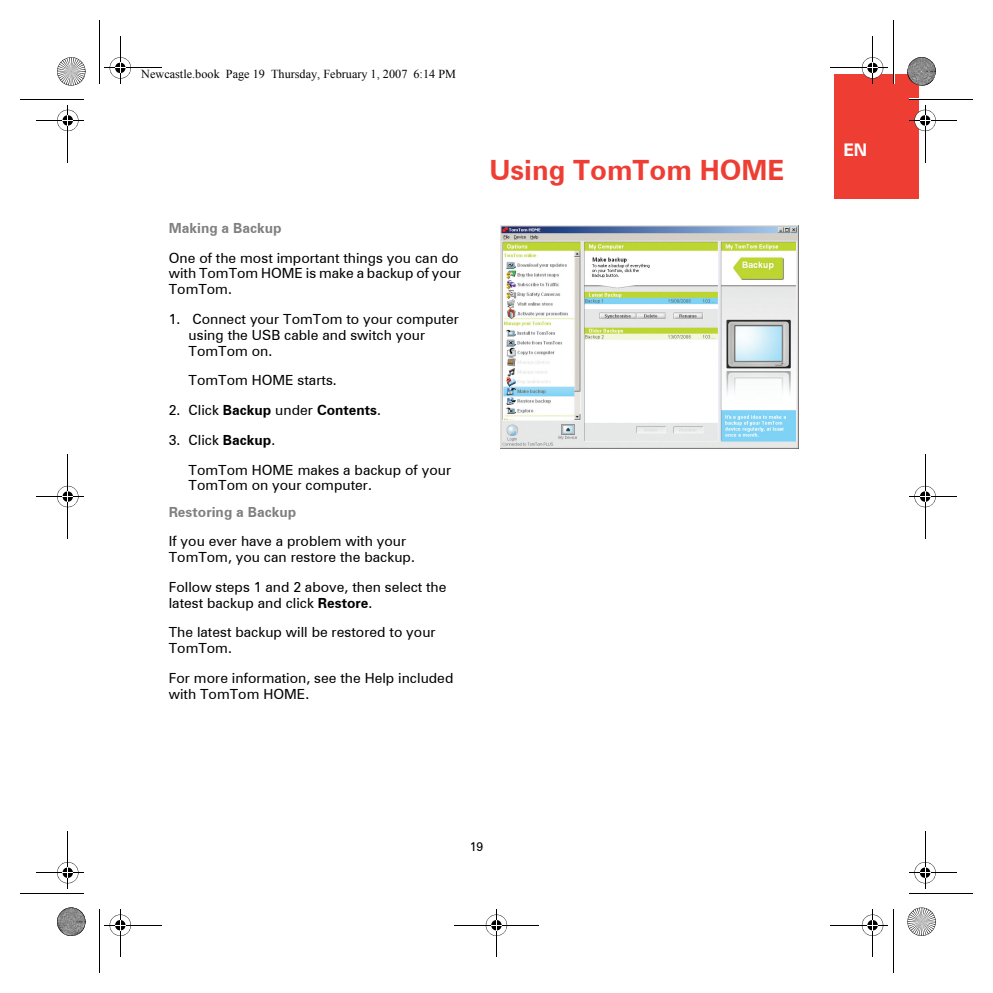
<style>
.page{position:relative;width:993px;height:993px;background:#fff}
.page>*{position:absolute;margin:0;border:0;box-sizing:border-box;transform-origin:0 0}
.t1{font:700 28px "Zurich WGL4 BT";color:#ee3e34}
.t2{font:700 17.5px "Zurich WGL4 BT";color:#fff}
.t3{font:14px/15.8px "Zurich WGL4 BT";color:#000}
.t4{font:700 14px "Zurich WGL4 BT";color:#000}
.t5{font:12.25px "Times New Roman";color:#000}
.t6{font:12.25px "Zurich WGL4 BT";color:#000}
.s1{font-weight:700;color:#808080}
.s2{font-weight:400}
.s3{font-weight:700}
</style>
<div class="page">
<div style="left:833px;top:75px;width:85px;height:124px;background:#ee3e34"></div>
<img style="left:500px;top:225px;width:298px;height:223px">
<hr style="left:892px;top:21px;width:2px;height:63px;background:#fff">
<hr style="left:20px;top:99px;width:63px;height:1px;background:#000">
<hr style="left:20px;top:893px;width:63px;height:1px;background:#000">
<hr style="left:909px;top:893px;width:63px;height:1px;background:#000">
<hr style="left:909px;top:99px;width:63px;height:1px;background:#000">
<hr style="left:99px;top:21px;width:1px;height:63px;background:#000">
<hr style="left:893px;top:21px;width:1px;height:63px;background:#000">
<hr style="left:893px;top:909px;width:1px;height:63px;background:#000">
<hr style="left:99px;top:909px;width:1px;height:63px;background:#000">
<hr style="left:36px;top:496px;width:47px;height:1px;background:#000">
<hr style="left:68px;top:454px;width:1px;height:84px;background:#000">
<svg style="left:57px;top:482px;width:22px;height:28px"></svg>
<hr style="left:909px;top:496px;width:47px;height:1px;background:#000">
<hr style="left:924px;top:454px;width:1px;height:84px;background:#000">
<svg style="left:914px;top:482px;width:21px;height:28px"></svg>
<hr style="left:454px;top:924px;width:84px;height:1px;background:#000">
<hr style="left:496px;top:909px;width:1px;height:47px;background:#000">
<svg style="left:485px;top:914px;width:22px;height:22px"></svg>
<hr style="left:104px;top:68px;width:58px;height:1px;background:#000">
<hr style="left:120px;top:36px;width:1px;height:48px;background:#000">
<svg style="left:109px;top:57px;width:22px;height:22px"></svg>
<hr style="left:830px;top:68px;width:58px;height:1px;background:#000">
<hr style="left:872px;top:36px;width:1px;height:48px;background:#000">
<svg style="left:861px;top:57px;width:22px;height:22px"></svg>
<hr style="left:104px;top:924px;width:58px;height:1px;background:#000">
<hr style="left:120px;top:909px;width:1px;height:47px;background:#000">
<svg style="left:109px;top:914px;width:22px;height:22px"></svg>
<hr style="left:830px;top:924px;width:58px;height:1px;background:#000">
<hr style="left:872px;top:909px;width:1px;height:47px;background:#000">
<svg style="left:861px;top:914px;width:22px;height:22px"></svg>
<hr style="left:36px;top:120px;width:47px;height:1px;background:#000">
<hr style="left:68px;top:105px;width:1px;height:57px;background:#000">
<svg style="left:57px;top:106px;width:21px;height:28px"></svg>
<hr style="left:36px;top:872px;width:47px;height:1px;background:#000">
<hr style="left:68px;top:830px;width:1px;height:58px;background:#000">
<svg style="left:57px;top:858px;width:21px;height:28px"></svg>
<hr style="left:909px;top:120px;width:47px;height:1px;background:#000">
<hr style="left:924px;top:105px;width:1px;height:57px;background:#000">
<svg style="left:914px;top:106px;width:21px;height:28px"></svg>
<hr style="left:909px;top:872px;width:47px;height:1px;background:#000">
<hr style="left:924px;top:830px;width:1px;height:58px;background:#000">
<svg style="left:914px;top:858px;width:21px;height:28px"></svg>
<svg style="left:57px;top:57px;width:29px;height:29px"></svg>
<svg style="left:897px;top:57px;width:38px;height:39px"></svg>
<svg style="left:57px;top:907px;width:29px;height:29px"></svg>
<svg style="left:907px;top:907px;width:28px;height:29px"></svg>
<p class="t5" style="left:141px;top:67px;width:316px">Newcastle.book Page 19 Thursday, February 1, 2007 6:14 PM</p>
<p class="t3" style="left:169px;top:212px;width:291px;line-height:29.8px"><span class="s1">Making a Backup<br></span>One of the most important things you can do</p>
<p class="t3" style="left:169px;top:265px;width:294px">with TomTom HOME is make a backup of your<br>TomTom.</p>
<p class="t3" style="left:188px;top:310px;width:272px;text-indent:-20px">1. Connect your TomTom to your computer using the USB cable and switch your<br>TomTom on.</p>
<p class="t3" style="left:188px;top:371px;width:149px">TomTom HOME starts.</p>
<p class="t4" style="left:169px;top:399px;width:214px"><span class="s2">2. Click</span> Backup <span class="s2">under</span> Contents<span class="s2">.</span></p>
<p class="t3" style="left:188px;top:424px;width:264px;line-height:29.8px;text-indent:-20px">3. Click <span class="s3">Backup</span>.<br>TomTom HOME makes a backup of your</p>
<p class="t3" style="left:169px;top:471px;width:204px;line-height:26.2px;text-indent:20px">TomTom on your computer.<br><span class="s1">Restoring a Backup</span></p>
<p class="t3" style="left:169px;top:532px;width:247px">If you ever have a problem with your<br>TomTom, you can restore the backup.</p>
<p class="t3" style="left:169px;top:578px;width:279px">Follow steps 1 and 2 above, then select the latest backup and click <span class="s3">Restore</span>.</p>
<p class="t3" style="left:169px;top:623px;width:268px">The latest backup will be restored to your<br>TomTom.</p>
<p class="t3" style="left:169px;top:669px;width:286px">For more information, see the Help included with TomTom HOME.</p>
<p class="t1" style="left:489px;top:150px;width:296px">Using TomTom HOME</p>
<p class="t6" style="left:469px;top:837px;width:15px">19</p>
<p class="t2" style="left:843px;top:137px;width:25px">EN</p>
</div>
